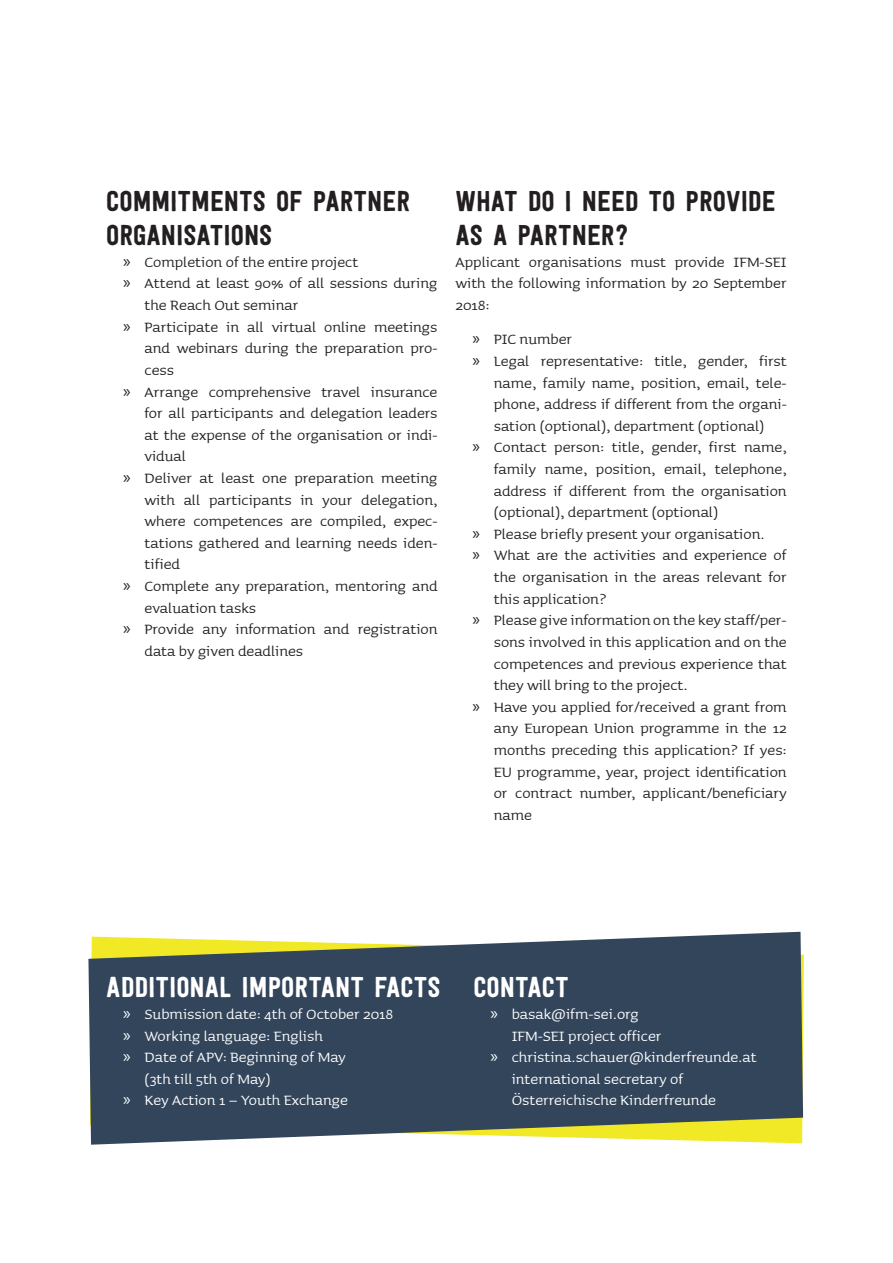
<style>
.page{position:relative;width:893px;height:1263px;background:#fff}
.page>*{position:absolute;margin:0;border:0;box-sizing:border-box;transform-origin:0 0}
.t1{font:28.5px/34.2px "Festivo Letters No 1";color:#231f20}
.t2{font:28.5px "Festivo Letters No 1";color:#fff}
.t3{font:18px/21.6px "Sauna";color:#231f20;text-align:justify}
.t4{font:18px "Sauna";color:#fff}
.s1{font-family:"Myriad Pro"}
</style>
<div class="page">
<svg style="left:88px;top:932px;width:715px;height:213px;background:#4c5b63"></svg>
<h1 class="t1" style="left:106px;top:183px;width:305px">COMMITMENTS OF PARTNER<br>ORGANISATIONS</h1>
<p class="t3" style="left:123px;top:250px;width:237px"><span class="s1">»</span> Completion of the entire project</p>
<p class="t3" style="left:123px;top:272px;width:316px"><span class="s1">»</span> Attend at least 90% of all sessions during</p>
<p class="t3" style="left:145px;top:293px;width:155px">the Reach Out seminar</p>
<p class="t3" style="left:123px;top:315px;width:316px"><span class="s1">»</span> Participate in all virtual online meetings</p>
<p class="t3" style="left:145px;top:337px;width:294px">and webinars during the preparation pro-</p>
<p class="t3" style="left:145px;top:358px;width:31px">cess</p>
<p class="t3" style="left:123px;top:380px;width:316px"><span class="s1">»</span> Arrange comprehensive travel insurance</p>
<p class="t3" style="left:145px;top:401px;width:294px">for all participants and delegation leaders</p>
<p class="t3" style="left:145px;top:423px;width:294px">at the expense of the organisation or indi-</p>
<p class="t3" style="left:145px;top:445px;width:43px">vidual</p>
<p class="t3" style="left:123px;top:466px;width:316px"><span class="s1">»</span> Deliver at least one preparation meeting</p>
<p class="t3" style="left:145px;top:488px;width:294px">with all participants in your delegation,</p>
<p class="t3" style="left:145px;top:509px;width:294px">where competences are compiled, expec-</p>
<p class="t3" style="left:145px;top:531px;width:294px">tations gathered and learning needs iden-</p>
<p class="t3" style="left:145px;top:553px;width:37px">tified</p>
<p class="t3" style="left:123px;top:574px;width:316px"><span class="s1">»</span> Complete any preparation, mentoring and</p>
<p class="t3" style="left:145px;top:596px;width:113px">evaluation tasks</p>
<p class="t3" style="left:123px;top:617px;width:316px"><span class="s1">»</span> Provide any information and registration</p>
<p class="t3" style="left:145px;top:639px;width:160px">data by given deadlines</p>
<h1 class="t1" style="left:455px;top:183px;width:322px">WHAT DO I NEED TO PROVIDE<br>AS A PARTNER?</h1>
<p class="t3" style="left:455px;top:250px;width:333px">Applicant organisations must provide IFM-SEI with the following information by 20 September 2018:</p>
<p class="t3" style="left:472px;top:328px;width:101px"><span class="s1">»</span> PIC number</p>
<p class="t3" style="left:472px;top:349px;width:316px"><span class="s1">»</span> Legal representative: title, gender, first</p>
<p class="t3" style="left:494px;top:371px;width:294px">name, family name, position, email, tele-</p>
<p class="t3" style="left:494px;top:393px;width:294px">phone, address if different from the organi-</p>
<p class="t3" style="left:494px;top:414px;width:272px">sation (optional), department (optional)</p>
<p class="t3" style="left:472px;top:436px;width:316px"><span class="s1">»</span> Contact person: title, gender, first name,</p>
<p class="t3" style="left:494px;top:457px;width:294px">family name, position, email, telephone,</p>
<p class="t3" style="left:494px;top:479px;width:294px">address if different from the organisation</p>
<p class="t3" style="left:494px;top:501px;width:226px">(optional), department (optional)</p>
<p class="t3" style="left:472px;top:522px;width:294px"><span class="s1">»</span> Please briefly present your organisation.</p>
<p class="t3" style="left:472px;top:544px;width:316px"><span class="s1">»</span> What are the activities and experience of</p>
<p class="t3" style="left:494px;top:565px;width:294px">the organisation in the areas relevant for</p>
<p class="t3" style="left:494px;top:587px;width:114px">this application?</p>
<p class="t3" style="left:472px;top:609px;width:316px"><span class="s1">»</span> Please give information on the key staff/per-</p>
<p class="t3" style="left:494px;top:630px;width:294px">sons involved in this application and on the</p>
<p class="t3" style="left:494px;top:652px;width:294px">competences and previous experience that</p>
<p class="t3" style="left:494px;top:673px;width:195px">they will bring to the project.</p>
<p class="t3" style="left:472px;top:695px;width:316px"><span class="s1">»</span> Have you applied for/received a grant from</p>
<p class="t3" style="left:494px;top:717px;width:294px">any European Union programme in the 12</p>
<p class="t3" style="left:494px;top:738px;width:294px">months preceding this application? If yes:</p>
<p class="t3" style="left:494px;top:760px;width:294px">EU programme, year, project identification</p>
<p class="t3" style="left:494px;top:781px;width:294px">or contract number, applicant/beneficiary</p>
<p class="t3" style="left:494px;top:803px;width:40px">name</p>
<h1 class="t2" style="left:106px;top:970px;width:336px">ADDITIONAL IMPORTANT FACTS</h1>
<p class="t4" style="left:123px;top:1002px;width:271px"><span class="s1">»</span> Submission date: 4th of October 2018</p>
<p class="t4" style="left:123px;top:1024px;width:201px"><span class="s1">»</span> Working language: English</p>
<p class="t4" style="left:123px;top:1046px;width:224px"><span class="s1">»</span> Date of APV: Beginning of May</p>
<p class="t4" style="left:145px;top:1067px;width:128px">(3th till 5th of May)</p>
<p class="t4" style="left:123px;top:1089px;width:226px"><span class="s1">»</span> Key Action 1 – Youth Exchange</p>
<h1 class="t2" style="left:473px;top:970px;width:97px">CONTACT</h1>
<p class="t4" style="left:490px;top:1002px;width:150px"><span class="s1">»</span> basak@ifm-sei.org</p>
<p class="t4" style="left:512px;top:1024px;width:151px">IFM-SEI project officer</p>
<p class="t4" style="left:490px;top:1046px;width:268px"><span class="s1">»</span> christina.schauer@kinderfreunde.at</p>
<p class="t4" style="left:512px;top:1067px;width:173px">international secretary of</p>
<p class="t4" style="left:512px;top:1089px;width:206px">Österreichische Kinderfreunde</p>
</div>
